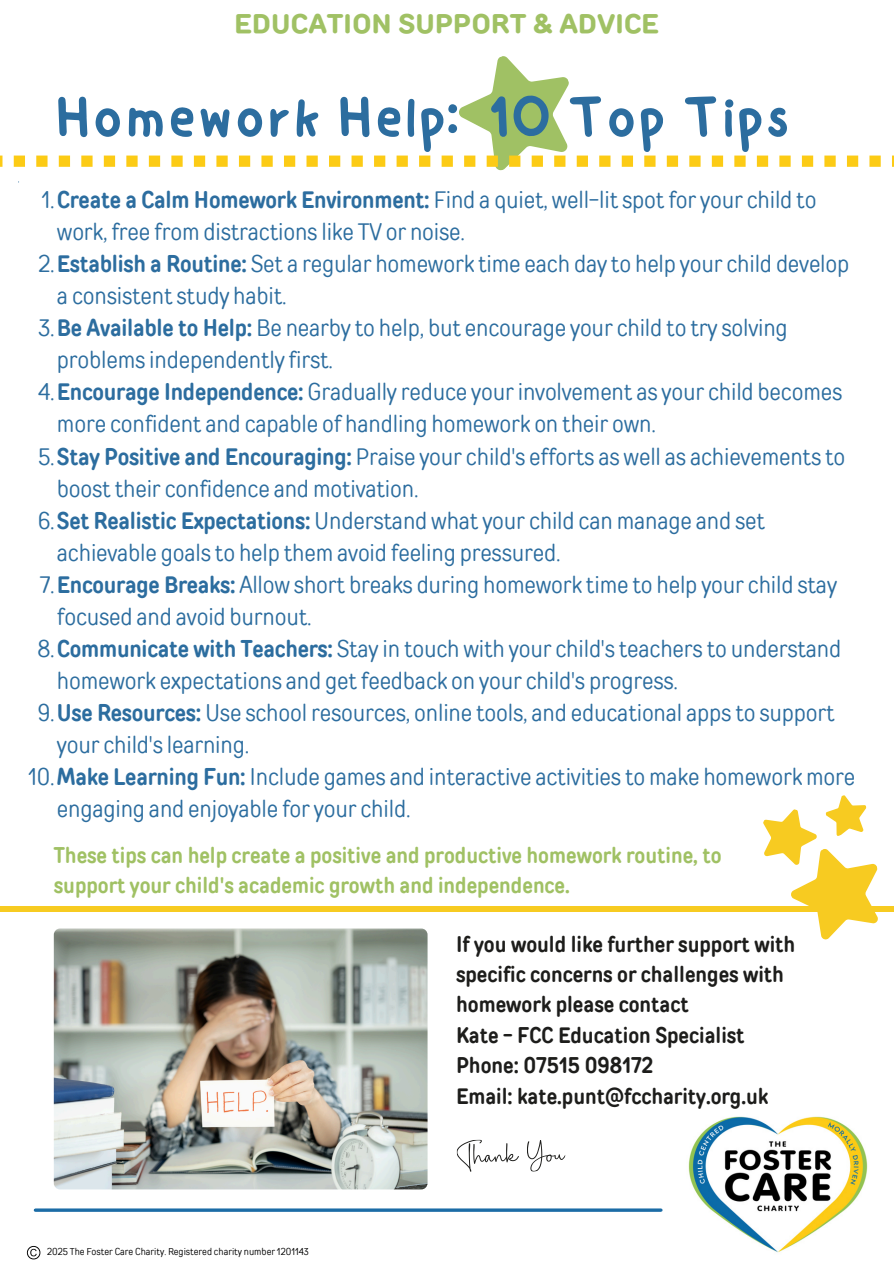
<style>
.page{position:relative;width:894px;height:1264px;background:#fff}
.page>*{position:absolute;margin:0;border:0;box-sizing:border-box;transform-origin:0 0}
.t1{font:60px "happy";color:#2c6d9f}
.t2{font:700 27px "TT Rounds Neue";color:#a0c164}
.t3{font:23.7px/32.1px "TT Rounds Condensed";letter-spacing:-.01em;color:#2c6d9f}
.t4{font:700 22.2px/30.3px "TT Rounds Condensed";color:#1d1d1b}
.t5{font:700 22.2px/30.3px "TT Rounds Condensed";color:#a0c164}
.t6{font:9.9px "TT Rounds Condensed";color:#000}
.s1{font-weight:700}
</style>
<div class="page">
<img style="left:688px;top:1116px;width:180px;height:137px">
<hr style="left:35px;top:1208px;width:625px;height:3px;background:#1b6ca6">
<svg style="left:456px;top:1139px;width:63px;height:33px"></svg>
<svg style="left:527px;top:1140px;width:39px;height:31px"></svg>
<svg style="left:0;top:56px;width:893px;height:126px"></svg>
<div style="left:0;top:906px;width:893px;height:6px;background:#f7cb21"></div>
<img style="left:54px;top:928px;width:373px;height:261px;border-radius:6px">
<svg style="left:27px;top:1245px;width:13px;height:14px"></svg>
<svg style="left:763px;top:795px;width:115px;height:145px"></svg>
<p class="t2" style="left:234px;top:6px;width:426px">EDUCATION SUPPORT &amp; ADVICE</p>
<h2 class="t1" style="left:55px;top:59px;width:737px">Homework Help: 10 Top Tips</h2>
<h1 class="t3" style="left:57px;top:183px;width:761px;text-indent:-16px">1.<span class="s1">Create a Calm Homework Environment:</span> Find a quiet, well-lit spot for your child to work, free from distractions like TV or noise.</h1>
<p class="t3" style="left:57px;top:248px;width:793px;text-indent:-18px">2.<span class="s1">Establish a Routine:</span> Set a regular homework time each day to help your child develop a consistent study habit.</p>
<p class="t3" style="left:57px;top:312px;width:732px;text-indent:-18px">3.<span class="s1">Be Available to Help:</span> Be nearby to help, but encourage your child to try solving problems independently first.</p>
<p class="t3" style="left:57px;top:376px;width:786px;text-indent:-19px">4.<span class="s1">Encourage Independence:</span> Gradually reduce your involvement as your child becomes more confident and capable of handling homework on their own.</p>
<p class="t3" style="left:57px;top:440px;width:789px;text-indent:-19px">5.<span class="s1">Stay Positive and Encouraging:</span> Praise your child's efforts as well as achievements to boost their confidence and motivation.</p>
<p class="t3" style="left:57px;top:504px;width:709px;text-indent:-19px">6.<span class="s1">Set Realistic Expectations:</span> Understand what your child can manage and set achievable goals to help them avoid feeling pressured.</p>
<p class="t3" style="left:57px;top:568px;width:781px;text-indent:-17px">7.<span class="s1">Encourage Breaks:</span> Allow short breaks during homework time to help your child stay focused and avoid burnout.</p>
<p class="t3" style="left:57px;top:632px;width:785px;text-indent:-19px">8.<span class="s1">Communicate with Teachers:</span> Stay in touch with your child's teachers to understand homework expectations and get feedback on your child's progress.</p>
<p class="t3" style="left:57px;top:696px;width:779px;text-indent:-19px">9.<span class="s1">Use Resources:</span> Use school resources, online tools, and educational apps to support your child's learning.</p>
<p class="t3" style="left:57px;top:761px;width:799px;text-indent:-29px">10.<span class="s1">Make Learning Fun:</span> Include games and interactive activities to make homework more engaging and enjoyable for your child.</p>
<p class="t5" style="left:54px;top:840px;width:669px">These tips can help create a positive and productive homework routine, to support your child's academic growth and independence.</p>
<p class="t6" style="left:47px;top:1245px;width:263px">2025 The Foster Care Charity. Registered charity number 1201143</p>
<p class="t4" style="left:456px;top:928px;width:340px">If you would like further support with specific concerns or challenges with homework please contact<br>Kate - FCC Education Specialist<br>Phone: 07515 098172<br>Email: kate.punt@fccharity.org.uk</p>
</div>
